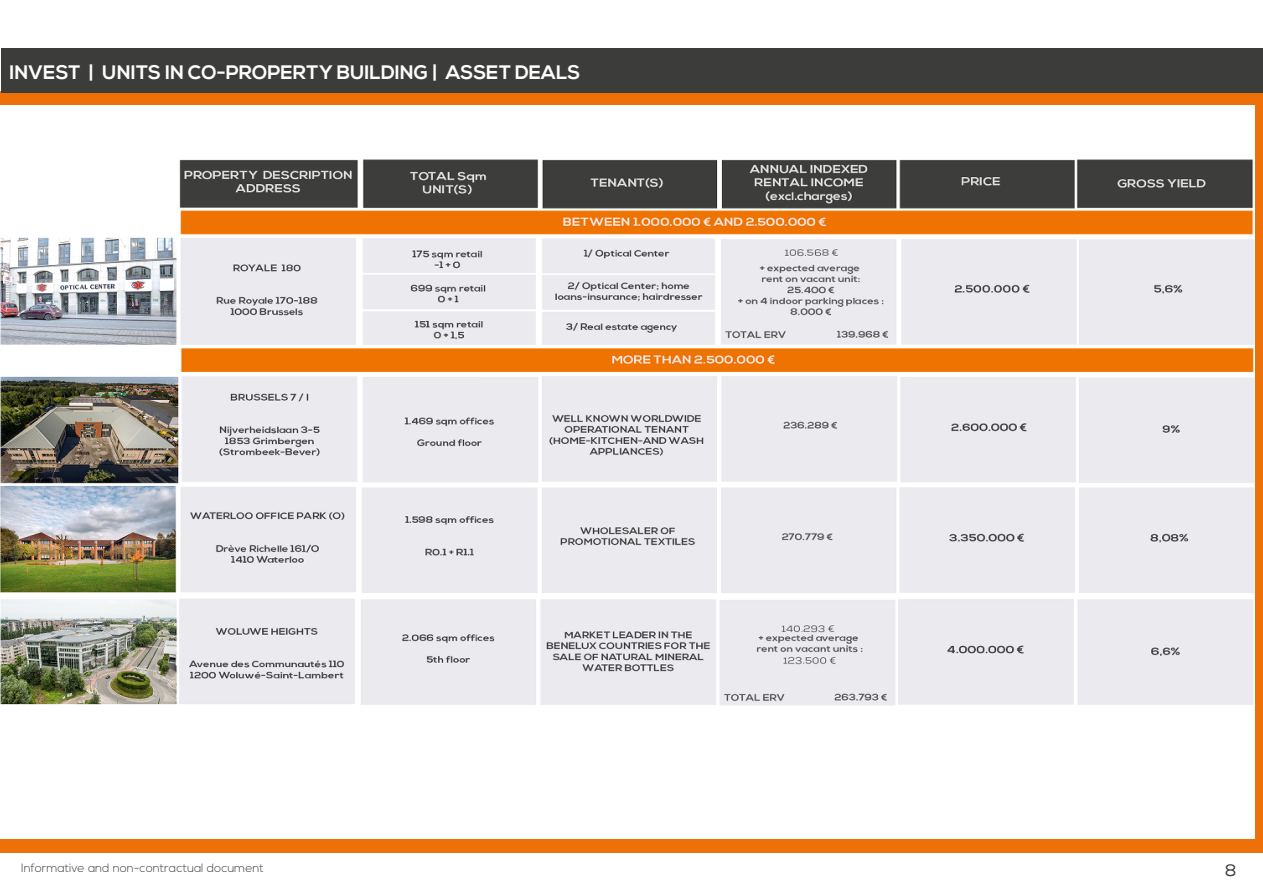
<style>
.page{position:relative;width:1263px;height:893px;background:#fff}
.page>*{position:absolute;margin:0;border:0;box-sizing:border-box;transform-origin:0 0}
.t1{font:700 19.5px "Nexa";color:#fff}
.t2{font:16.5px "Nexa";color:#3c3c3b}
.t3{font:300 12px "Nexa";color:#3c3c3b}
</style>
<div class="page">
<div style="left:0;top:91px;width:1263px;height:762px;background:#ed7009"></div>
<img style="left:0;top:105px;width:1255px;height:733px">
<div style="left:1px;top:48px;width:1262px;height:44px;background:#3c3c3b"></div>
<p class="t1" style="left:10px;top:61px;width:572px">INVEST | UNITS IN CO-PROPERTY BUILDING | ASSET DEALS</p>
<p class="t3" style="left:21px;top:861px;width:244px">Informative and non-contractual document</p>
<p class="t2" style="left:1225px;top:860px;width:13px">8</p>
</div>
